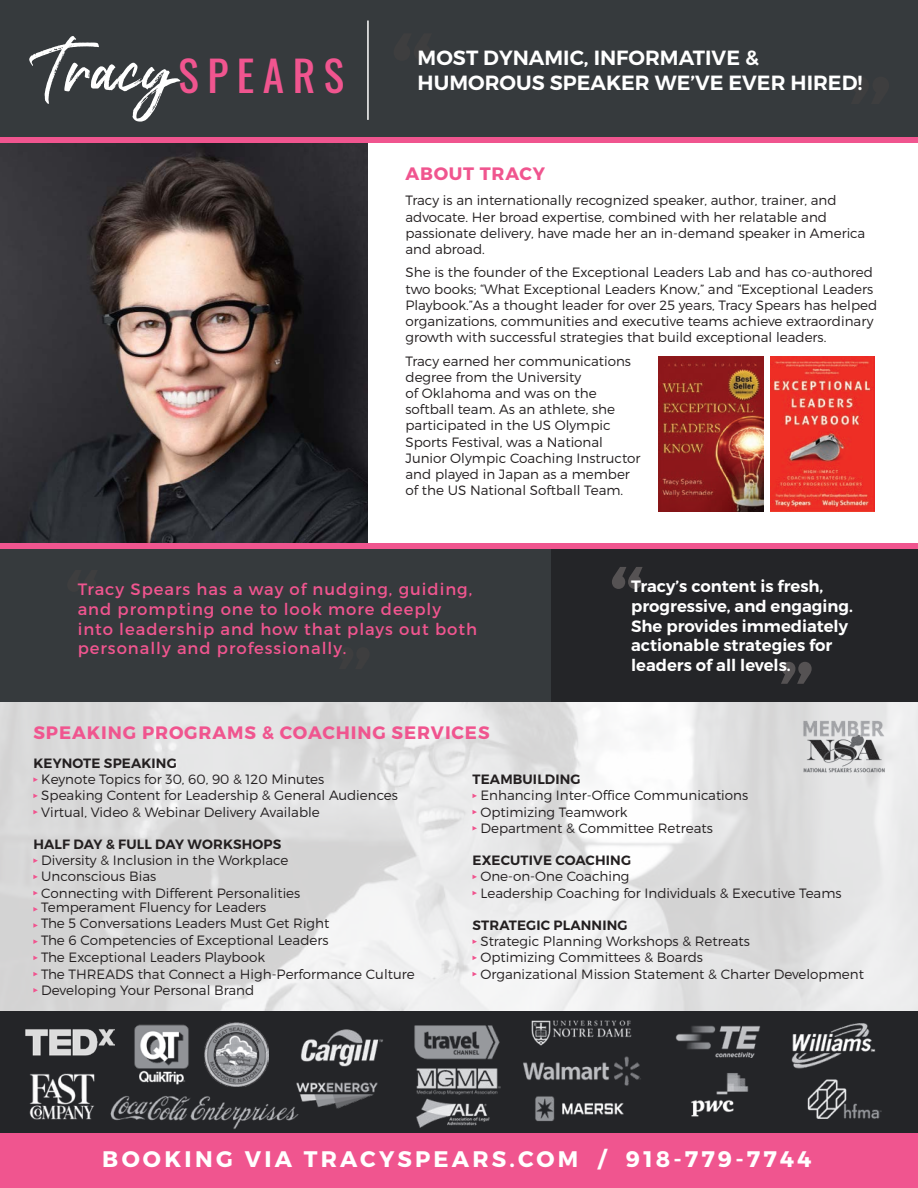
<style>
.page{position:relative;width:918px;height:1188px;background:#fff}
.page>*{position:absolute;margin:0;border:0;box-sizing:border-box;transform-origin:0 0}
.t1{font:135.45px "Montserrat";color:#3e3e3f}
.t2{font:108.45px "Montserrat";color:#555253}
.t3{font:108.45px "Montserrat";color:#3e3e3f}
.t4{font:93.6px "Something Fresh";letter-spacing:.01em;color:#fff}
.t5{font:42.45px "Oswald";letter-spacing:.2em;color:#f0558f}
.t6{font:700 22.5px "Montserrat";letter-spacing:.14em;color:#fff}
.t7{font:600 20.55px/24.6px "Montserrat";color:#fff}
.t8{font:700 18px "Montserrat";letter-spacing:.05em;color:#f0558f}
.t9{font:16.5px/19.6px "Montserrat";letter-spacing:.06em;color:#f0558f}
.t10{font:600 16.5px/19.6px "Montserrat";color:#fff}
.t11{font:300 13.5px/16.2px "Montserrat";color:#231f20}
.t12{font:600 13.5px "Montserrat";letter-spacing:.01em;color:#231f20}
</style>
<div class="page">
<img style="left:0;top:143px;width:367px;height:400px">
<div style="left:0;top:1133px;width:918px;height:55px;background:#f0558f"></div>
<div style="left:551px;top:549px;width:367px;height:153px;background:#242528"></div>
<div style="left:0;top:0;width:918px;height:139px;background:#363a3d"></div>
<div style="left:0;top:549px;width:551px;height:153px;background:#363a3d"></div>
<div style="left:0;top:138px;width:918px;height:5px;background:#f0558f"></div>
<div style="left:0;top:543px;width:918px;height:6px;background:#f0558f"></div>
<svg style="left:33px;top:777px;width:5px;height:5px"></svg>
<svg style="left:33px;top:794px;width:5px;height:4px"></svg>
<svg style="left:33px;top:810px;width:5px;height:4px"></svg>
<svg style="left:33px;top:858px;width:5px;height:5px"></svg>
<svg style="left:33px;top:875px;width:5px;height:4px"></svg>
<svg style="left:33px;top:891px;width:5px;height:4px"></svg>
<svg style="left:33px;top:907px;width:5px;height:5px"></svg>
<svg style="left:33px;top:923px;width:5px;height:5px"></svg>
<svg style="left:33px;top:939px;width:5px;height:5px"></svg>
<svg style="left:33px;top:956px;width:5px;height:4px"></svg>
<svg style="left:33px;top:972px;width:5px;height:4px"></svg>
<svg style="left:33px;top:988px;width:5px;height:5px"></svg>
<svg style="left:472px;top:794px;width:5px;height:4px"></svg>
<svg style="left:472px;top:810px;width:5px;height:4px"></svg>
<svg style="left:472px;top:826px;width:5px;height:5px"></svg>
<svg style="left:472px;top:875px;width:5px;height:4px"></svg>
<svg style="left:472px;top:891px;width:5px;height:4px"></svg>
<svg style="left:472px;top:939px;width:5px;height:5px"></svg>
<svg style="left:472px;top:956px;width:5px;height:4px"></svg>
<svg style="left:472px;top:972px;width:5px;height:4px"></svg>
<hr style="left:367px;top:21px;width:2px;height:99px;background:#fff">
<img style="left:770px;top:356px;width:105px;height:155px">
<img style="left:659px;top:356px;width:104px;height:155px">
<div style="left:0;top:1012px;width:918px;height:121px;background:#242528"></div>
<img style="left:799px;top:718px;width:90px;height:56px">
<img style="left:300px;top:1029px;width:83px;height:38px">
<img style="left:296px;top:1082px;width:82px;height:27px">
<img style="left:675px;top:1025px;width:85px;height:33px">
<img style="left:416px;top:1068px;width:84px;height:27px">
<img style="left:110px;top:1090px;width:200px;height:39px">
<img style="left:134px;top:1025px;width:55px;height:60px">
<img style="left:205px;top:1023px;width:64px;height:64px">
<img style="left:29px;top:1073px;width:66px;height:47px">
<img style="left:691px;top:1073px;width:58px;height:44px">
<img style="left:531px;top:1020px;width:101px;height:26px">
<img style="left:535px;top:1096px;width:89px;height:25px">
<img style="left:523px;top:1056px;width:118px;height:30px">
<img style="left:807px;top:1079px;width:75px;height:40px">
<img style="left:791px;top:1023px;width:85px;height:46px">
<img style="left:414px;top:1025px;width:86px;height:35px">
<img style="left:416px;top:1098px;width:74px;height:30px">
<img style="left:25px;top:1029px;width:89px;height:27px">
<p class="t4" style="left:36px;top:16px;width:141px">Tracy</p>
<p class="t5" style="left:179px;top:38px;width:167px">SPEARS</p>
<p class="t1" style="left:389px;top:-2px;width:42px">“</p>
<p class="t7" style="left:418px;top:46px;width:446px">MOST DYNAMIC, INFORMATIVE &amp;<br>HUMOROUS SPEAKER WE’VE EVER HIRED!</p>
<p class="t1" style="left:846px;top:40px;width:47px">”</p>
<p class="t8" style="left:406px;top:163px;width:141px">ABOUT TRACY</p>
<p class="t11" style="left:406px;top:192px;width:461px">Tracy is an internationally recognized speaker, author, trainer, and advocate. Her broad expertise, combined with her relatable and passionate delivery, have made her an in-demand speaker in America and abroad.</p>
<p class="t11" style="left:406px;top:264px;width:473px">She is the founder of the Exceptional Leaders Lab and has co-authored two books; “What Exceptional Leaders Know,” and “Exceptional Leaders Playbook.”As a thought leader for over 25 years, Tracy Spears has helped organizations, communities and executive teams achieve extraordinary growth with successful strategies that build exceptional leaders.</p>
<p class="t11" style="left:406px;top:352px;width:237px">Tracy earned her communications degree from the University<br>of Oklahoma and was on the softball team. As an athlete, she participated in the US Olympic<br>Sports Festival, was a National<br>Junior Olympic Coaching Instructor and played in Japan as a member of the US National Softball Team.</p>
<p class="t3" style="left:63px;top:541px;width:34px">“</p>
<p class="t9" style="left:78px;top:579px;width:401px">Tracy Spears has a way of nudging, guiding, and prompting one to look more deeply into leadership and how that plays out both personally and professionally.</p>
<p class="t8" style="left:33px;top:721px;width:458px">SPEAKING PROGRAMS &amp; COACHING SERVICES</p>
<p class="t2" style="left:608px;top:538px;width:34px">“</p>
<p class="t10" style="left:631px;top:577px;width:223px">Tracy’s content is fresh, progressive, and engaging.<br>She provides immediately actionable strategies for leaders of all levels.</p>
<p class="t2" style="left:777px;top:633px;width:38px">”</p>
<p class="t12" style="left:33px;top:755px;width:145px">KEYNOTE SPEAKING</p>
<p class="t11" style="left:41px;top:771px;width:284px">Keynote Topics for 30, 60, 90 &amp; 120 Minutes</p>
<p class="t11" style="left:41px;top:787px;width:358px">Speaking Content for Leadership &amp; General Audiences</p>
<p class="t11" style="left:41px;top:803px;width:280px">Virtual, Video &amp; Webinar Delivery Available</p>
<p class="t12" style="left:33px;top:836px;width:250px">HALF DAY &amp; FULL DAY WORKSHOPS</p>
<p class="t11" style="left:41px;top:852px;width:249px">Diversity &amp; Inclusion in the Workplace</p>
<p class="t11" style="left:41px;top:868px;width:117px">Unconscious Bias</p>
<p class="t11" style="left:41px;top:884px;width:261px">Connecting with Different Personalities</p>
<p class="t11" style="left:41px;top:899px;width:227px">Temperament Fluency for Leaders</p>
<p class="t11" style="left:41px;top:915px;width:290px">The 5 Conversations Leaders Must Get Right</p>
<p class="t11" style="left:41px;top:932px;width:289px">The 6 Competencies of Exceptional Leaders</p>
<p class="t11" style="left:41px;top:949px;width:225px">The Exceptional Leaders Playbook</p>
<p class="t11" style="left:41px;top:965px;width:375px">The THREADS that Connect a High-Performance Culture</p>
<p class="t11" style="left:41px;top:982px;width:215px">Developing Your Personal Brand</p>
<p class="t12" style="left:473px;top:771px;width:110px">TEAMBUILDING</p>
<p class="t11" style="left:480px;top:787px;width:269px">Enhancing Inter-Office Communications</p>
<p class="t11" style="left:480px;top:803px;width:149px">Optimizing Teamwork</p>
<p class="t11" style="left:480px;top:820px;width:234px">Department &amp; Committee Retreats</p>
<p class="t12" style="left:473px;top:852px;width:160px">EXECUTIVE COACHING</p>
<p class="t11" style="left:480px;top:868px;width:151px">One-on-One Coaching</p>
<p class="t11" style="left:480px;top:884px;width:363px">Leadership Coaching for Individuals &amp; Executive Teams</p>
<p class="t12" style="left:473px;top:917px;width:157px">STRATEGIC PLANNING</p>
<p class="t11" style="left:480px;top:933px;width:271px">Strategic Planning Workshops &amp; Retreats</p>
<p class="t11" style="left:480px;top:949px;width:224px">Optimizing Committees &amp; Boards</p>
<p class="t11" style="left:480px;top:965px;width:385px">Organizational Mission Statement &amp; Charter Development</p>
<p class="t6" style="left:102px;top:1145px;width:711px">BOOKING VIA TRACYSPEARS.COM / 918-779-7744</p>
</div>
